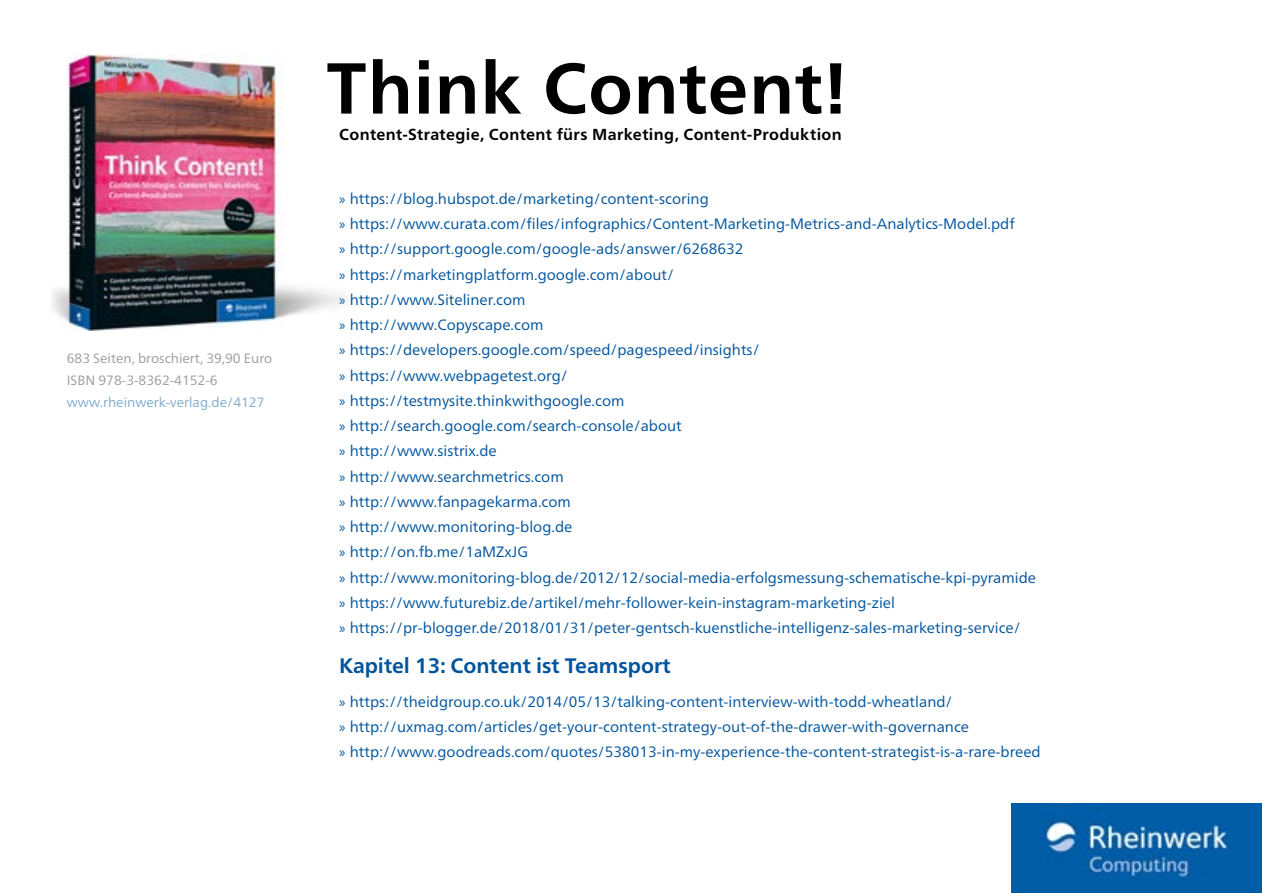
<style>
.page{position:relative;width:1263px;height:893px;background:#fff}
.page>*{position:absolute;margin:0;border:0;box-sizing:border-box;transform-origin:0 0}
.t1{font:700 72px "Frutiger Neue LT Pro";letter-spacing:.005em;color:#000}
.t2{font:700 21px "Frutiger Neue LT Pro";color:#00549d}
.t3{font:700 15.9px "Frutiger Neue LT Pro";letter-spacing:.02em;color:#000}
.t4{font:15px/25.2px "Frutiger Neue LT Pro";color:#00549d}
.t5{font:13.5px/21.8px "Frutiger Neue LT Pro";color:#9d9d9c}
.t6{font:13.5px "Frutiger Neue LT Pro";color:#80aace}
.s1{font-family:"Myriad Pro"}
</style>
<div class="page">
<img style="left:53px;top:54px;width:293px;height:277px">
<img style="left:1011px;top:804px;width:251px;height:89px">
<p class="t5" style="left:67px;top:347px;width:207px">683 Seiten, broschiert, 39,90 Euro<br>ISBN 978-3-8362-4152-6</p>
<p class="t6" style="left:67px;top:394px;width:199px">www.rheinwerk-verlag.de/4127</p>
<h1 class="t1" style="left:326px;top:46px;width:523px">Think Content!</h1>
<p class="t3" style="left:339px;top:125px;width:504px">Content-Strategie, Content fürs Marketing, Content-Produktion</p>
<p class="t4" style="left:339px;top:186px;width:698px"><span class="s1">»</span> https://blog.hubspot.de/marketing/content-scoring<br><span class="s1">»</span> https://www.curata.com/files/infographics/Content-Marketing-Metrics-and-Analytics-Model.pdf<br><span class="s1">»</span> http://support.google.com/google-ads/answer/6268632<br><span class="s1">»</span> https://marketingplatform.google.com/about/<br><span class="s1">»</span> http://www.Siteliner.com<br><span class="s1">»</span> http://www.Copyscape.com<br><span class="s1">»</span> https://developers.google.com/speed/pagespeed/insights/<br><span class="s1">»</span> https://www.webpagetest.org/<br><span class="s1">»</span> https://testmysite.thinkwithgoogle.com<br><span class="s1">»</span> http://search.google.com/search-console/about<br><span class="s1">»</span> http://www.sistrix.de<br><span class="s1">»</span> http://www.searchmetrics.com<br><span class="s1">»</span> http://www.fanpagekarma.com<br><span class="s1">»</span> http://www.monitoring-blog.de<br><span class="s1">»</span> http://on.fb.me/1aMZxJG<br><span class="s1">»</span> http://www.monitoring-blog.de/2012/12/social-media-erfolgsmessung-schematische-kpi-pyramide <span class="s1">»</span> https://www.futurebiz.de/artikel/mehr-follower-kein-instagram-marketing-ziel<br><span class="s1">»</span> https://pr-blogger.de/2018/01/31/peter-gentsch-kuenstliche-intelligenz-sales-marketing-service/</p>
<h2 class="t2" style="left:339px;top:653px;width:333px">Kapitel 13: Content ist Teamsport</h2>
<p class="t4" style="left:339px;top:689px;width:703px"><span class="s1">»</span> https://theidgroup.co.uk/2014/05/13/talking-content-interview-with-todd-wheatland/<br><span class="s1">»</span> http://uxmag.com/articles/get-your-content-strategy-out-of-the-drawer-with-governance<br><span class="s1">»</span> http://www.goodreads.com/quotes/538013-in-my-experience-the-content-strategist-is-a-rare-breed</p>
</div>
